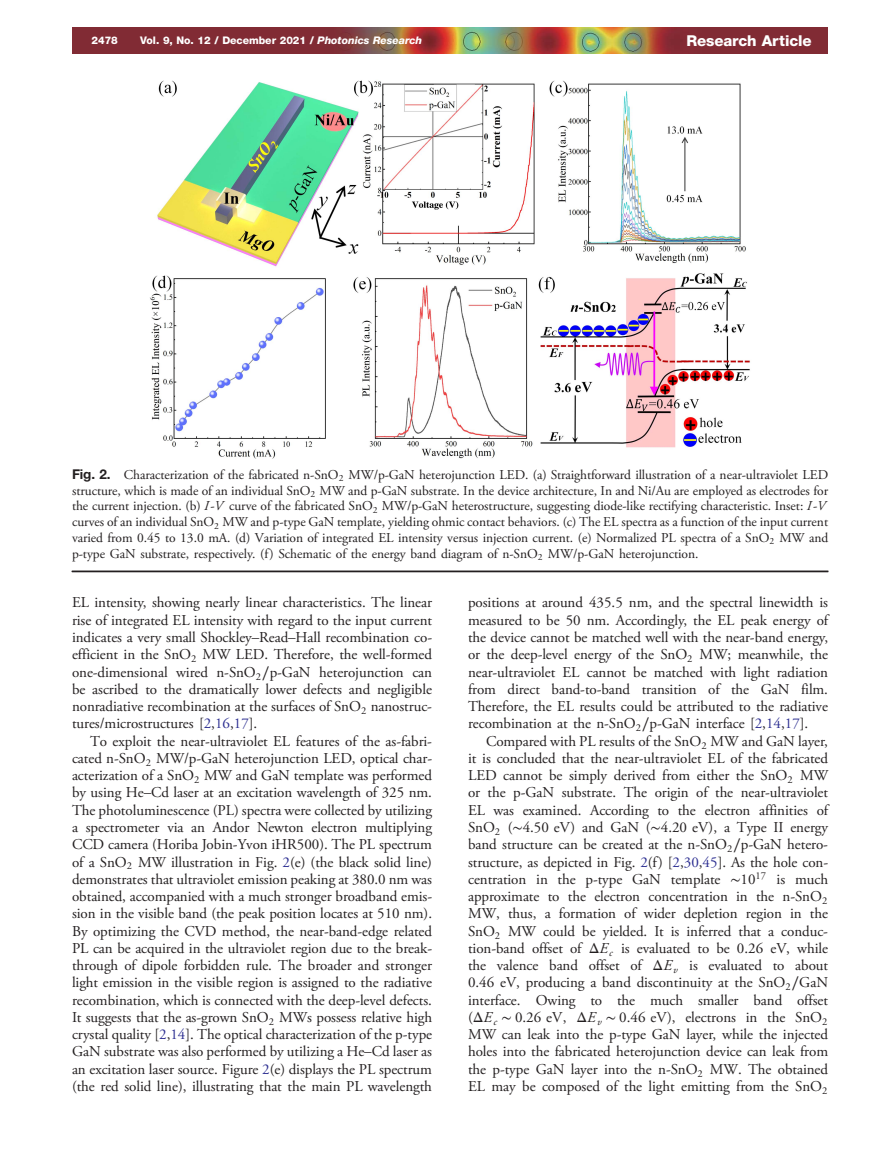
<style>
.page{position:relative;width:891px;height:1175px;background:#fff}
.page>*{position:absolute;margin:0;border:0;box-sizing:border-box;transform-origin:0 0}
.t1{font:15px/17.2px "Adv OT635 f 2 c 37";color:#231f20;text-align:justify}
.t2{font:15px "Adv O Tfbba 3 ace.B";color:#fff}
.t3{font:13.5px/15.8px "Adv OT635 f 2 c 37";color:#231f20}
.t4{font:10.5px "Adv O Tfbba 3 ace.B";color:#fff}
.s1{font-family:"Adv OT9 d 7 a 08 b 4.BI"}
.s2{font-family:"Adv OT34 fe 1490.B"}
.s3{font-family:"Adv TT6 cf 9196 d"}
.s4{font-family:"Adv TT80 ef 8 ba 2.I"}
.s5{font-family:"Adv TT8608 a 8 d 1"}
.s6{color:#2e3092}
</style>
<div class="page">
<hr style="left:72px;top:571px;width:756px;height:1px;background:#231f20">
<img style="left:150px;top:80px;width:600px;height:379px">
<img style="left:72px;top:28px;width:756px;height:25px">
<p class="t4" style="left:92px;top:37px;width:28px">2478</p>
<p class="t4" style="left:140px;top:37px;width:283px">Vol. 9, No. 12 / December 2021 / <span class="s1">Photonics Research</span></p>
<p class="t2" style="left:686px;top:35px;width:127px">Research Article</p>
<p class="t3" style="left:72px;top:468px;width:758px"><span class="s2">Fig. 2.</span> Characterization of the fabricated <span class="s3">n-SnO</span><sub>2</sub> MW/p-GaN heterojunction LED. (a) Straightforward illustration of a near-ultraviolet LED structure, which is made of an individual <span class="s3">SnO</span><sub>2</sub> MW and p-GaN substrate. In the device architecture, In and Ni/Au are employed as electrodes for the current injection. (b) <span class="s4">I</span><span class="s3">-</span><span class="s4">V</span> curve of the fabricated <span class="s3">SnO</span><sub>2</sub> MW/p-GaN heterostructure, suggesting diode-like rectifying characteristic. Inset: <span class="s4">I</span><span class="s3">-</span><span class="s4">V </span>curves of an individual <span class="s3">SnO</span><sub>2</sub> MW and p-type GaN template, yielding ohmic contact behaviors. (c) The EL spectra as a function of the input current varied from 0.45 to 13.0 mA. (d) Variation of integrated EL intensity versus injection current. (e) Normalized PL spectra of a <span class="s3">SnO</span><sub>2</sub> MW and p-type GaN substrate, respectively. (f) Schematic of the energy band diagram of <span class="s3">n-SnO</span><sub>2</sub> MW/p-GaN heterojunction.</p>
<p class="t1" style="left:72px;top:595px;width:362px">EL intensity, showing nearly linear characteristics. The linear rise of integrated EL intensity with regard to the input current indicates a very small Shockley<span class="s5">–</span>Read<span class="s5">–</span>Hall recombination co&shy;efficient in the <span class="s3">SnO</span><sub>2</sub> MW LED. Therefore, the well-formed one-dimensional wired <span class="s3">n-SnO</span><sub>2</sub><span class="s5">∕</span><span class="s3">p-GaN</span> heterojunction can be ascribed to the dramatically lower defects and negligible nonradiative recombination at the surfaces of <span class="s3">SnO</span><sub>2</sub> nanostruc&shy;tures/microstructures [<span class="s6">2</span>,<span class="s6">16</span>,<span class="s6">17</span>].</p>
<p class="t1" style="left:72px;top:733px;width:362px;text-indent:18px">To exploit the near-ultraviolet EL features of the as-fabri&shy;cated <span class="s3">n-SnO</span><sub>2</sub> MW/p-GaN heterojunction LED, optical char&shy;acterization of a <span class="s3">SnO</span><sub>2</sub> MW and GaN template was performed by using He<span class="s5">–</span>Cd laser at an excitation wavelength of 325 nm.<br>The photoluminescence (PL) spectra were collected by utilizing a spectrometer via an Andor Newton electron multiplying CCD camera (Horiba Jobin-Yvon iHR500). The PL spectrum of a <span class="s3">SnO</span><sub>2</sub> MW illustration in Fig. <span class="s6">2</span>(e) (the black solid line) demonstrates that ultraviolet emission peaking at 380.0 nm was obtained, accompanied with a much stronger broadband emis&shy;sion in the visible band (the peak position locates at 510 nm).<br>By optimizing the CVD method, the near-band-edge related PL can be acquired in the ultraviolet region due to the break&shy;through of dipole forbidden rule. The broader and stronger light emission in the visible region is assigned to the radiative recombination, which is connected with the deep-level defects.<br>It suggests that the as-grown <span class="s3">SnO</span><sub>2</sub> MWs possess relative high crystal quality [<span class="s6">2</span>,<span class="s6">14</span>]. The optical characterization of the p-type GaN substrate was also performed by utilizing a He<span class="s5">–</span>Cd laser as an excitation laser source. Figure <span class="s6">2</span>(e) displays the PL spectrum (the red solid line), illustrating that the main PL wavelength</p>
<p class="t1" style="left:468px;top:595px;width:362px">positions at around 435.5 nm, and the spectral linewidth is measured to be 50 nm. Accordingly, the EL peak energy of the device cannot be matched well with the near-band energy, or the deep-level energy of the <span class="s3">SnO</span><sub>2</sub> MW; meanwhile, the near-ultraviolet EL cannot be matched with light radiation from direct band-to-band transition of the GaN film.<br>Therefore, the EL results could be attributed to the radiative recombination at the <span class="s3">n-SnO</span><sub>2</sub><span class="s5">∕</span><span class="s3">p-GaN</span> interface [<span class="s6">2</span>,<span class="s6">14</span>,<span class="s6">17</span>].</p>
<p class="t1" style="left:468px;top:733px;width:361px;text-indent:18px">Compared with PL results of the <span class="s3">SnO</span><sub>2</sub> MW and GaN layer, it is concluded that the near-ultraviolet EL of the fabricated LED cannot be simply derived from either the <span class="s3">SnO</span><sub>2</sub> MW or the p-GaN substrate. The origin of the near-ultraviolet EL was examined. According to the electron affinities of <span class="s3">SnO</span><sub>2</sub> (<span class="s5">∼</span><span class="s3">4</span>.<span class="s3">50 eV</span>) and GaN (<span class="s5">∼</span><span class="s3">4</span>.<span class="s3">20 eV</span>), a Type II energy band structure can be created at the <span class="s3">n-SnO</span><sub>2</sub><span class="s5">∕</span><span class="s3">p-GaN</span> hetero&shy;structure, as depicted in Fig. <span class="s6">2</span>(f) [<span class="s6">2</span>,<span class="s6">30</span>,<span class="s6">45</span>]. As the hole con&shy;centration in the p-type GaN template <span class="s5">∼</span><span class="s3">10</span><sup>17</sup> is much approximate to the electron concentration in the <span class="s3">n-SnO</span><sub>2<br></sub>MW, thus, a formation of wider depletion region in the <span class="s3">SnO</span><sub>2</sub> MW could be yielded. It is inferred that a conduc&shy;tion-band offset of <span class="s5">Δ</span><span class="s4">E</span><sub>c</sub> is evaluated to be 0.26 eV, while the valence band offset of <span class="s5">Δ</span><span class="s4">E</span><sub>v</sub> is evaluated to about 0.46 eV, producing a band discontinuity at the <span class="s3">SnO</span><sub>2</sub><span class="s5">∕</span><span class="s3">GaN </span>interface. Owing to the much smaller band offset (<span class="s5">Δ</span><span class="s4">E</span><sub>c</sub> <span class="s5">∼</span> <span class="s3">0</span>.<span class="s3">26 eV</span>, <span class="s5">Δ</span><span class="s4">E</span><sub>v</sub> <span class="s5">∼</span> <span class="s3">0</span>.<span class="s3">46 eV</span>), electrons in the <span class="s3">SnO</span><sub>2<br></sub>MW can leak into the p-type GaN layer, while the injected holes into the fabricated heterojunction device can leak from the p-type GaN layer into the <span class="s3">n-SnO</span><sub>2</sub> MW. The obtained EL may be composed of the light emitting from the <span class="s3">SnO</span><sub>2</sub></p>
</div>
